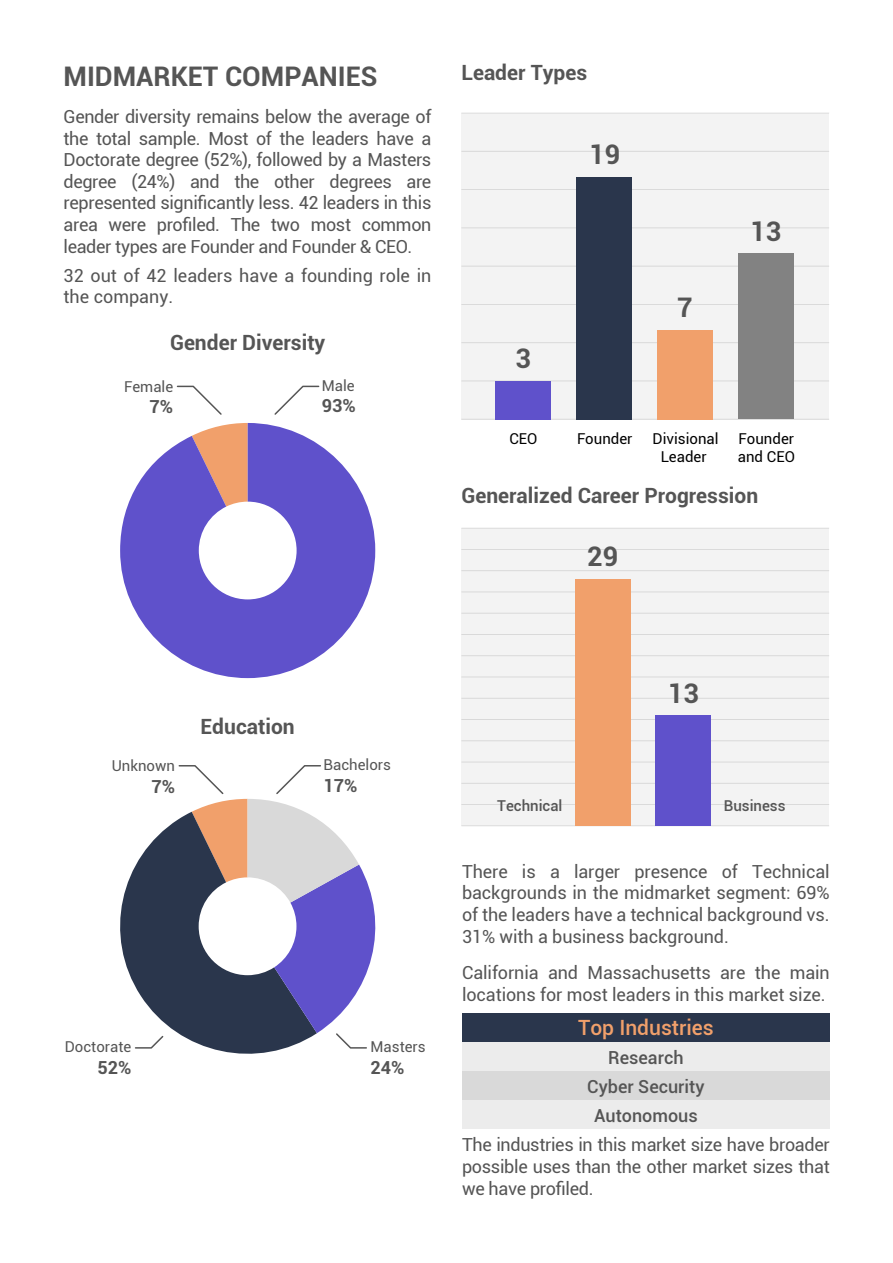
<style>
.page{position:relative;width:893px;height:1263px;background:#fff}
.page>*{position:absolute;margin:0;border:0;box-sizing:border-box;transform-origin:0 0}
.t1{font:700 27px "Roboto";color:#555}
.t2{font:700 21px "Roboto";color:#555}
.t3{font:500 21px "Roboto";color:#f1a06b}
.t4{font:18px/21.6px "Roboto";letter-spacing:-.005em;color:#555;text-align:justify}
.t5{font:500 18px/29.1px "Roboto";color:#555;text-align:center}
.t6{font:700 18px "Roboto";color:#555}
.t7{font:15px "Roboto";color:#555}
.t8{font:15px/18px "Roboto";color:#000}
.t9{font:500 15px "Roboto";color:#555}
</style>
<div class="page">
<svg style="left:176px;top:385px;width:46px;height:30px"></svg>
<svg style="left:274px;top:385px;width:46px;height:30px"></svg>
<svg style="left:120px;top:423px;width:255px;height:255px;fill:#5f51cb"></svg>
<svg style="left:120px;top:819px;width:162px;height:235px;fill:#2a364c"></svg>
<svg style="left:134px;top:1034px;width:31px;height:15px"></svg>
<svg style="left:178px;top:765px;width:198px;height:284px"></svg>
<div style="left:461px;top:113px;width:368px;height:306px;background:#f3f3f3"></div>
<hr style="left:461px;top:419px;width:368px;height:1px;background:#6a6a6a">
<hr style="left:461px;top:381px;width:368px;height:1px;background:#6a6a6a">
<hr style="left:461px;top:342px;width:368px;height:1px;background:#6a6a6a">
<hr style="left:461px;top:304px;width:368px;height:1px;background:#6a6a6a">
<hr style="left:461px;top:266px;width:368px;height:1px;background:#6a6a6a">
<hr style="left:461px;top:227px;width:368px;height:1px;background:#6a6a6a">
<hr style="left:461px;top:189px;width:368px;height:1px;background:#6a6a6a">
<hr style="left:461px;top:151px;width:368px;height:1px;background:#6a6a6a">
<hr style="left:461px;top:113px;width:368px;height:1px;background:#6a6a6a">
<div style="left:576px;top:177px;width:56px;height:242px;background:#2a364c"></div>
<div style="left:657px;top:330px;width:56px;height:89px;background:#f1a06b"></div>
<div style="left:496px;top:381px;width:55px;height:38px;background:#5f51cb"></div>
<div style="left:738px;top:253px;width:55px;height:166px;background:#828282"></div>
<div style="left:462px;top:1013px;width:367px;height:29px;background:#2a364c"></div>
<div style="left:462px;top:1042px;width:367px;height:29px;background:#ececec"></div>
<div style="left:462px;top:1071px;width:367px;height:29px;background:#d9d9d9"></div>
<div style="left:462px;top:1100px;width:367px;height:28px;background:#ececec"></div>
<div style="left:461px;top:528px;width:368px;height:298px;background:#f3f3f3"></div>
<hr style="left:461px;top:825px;width:368px;height:1px;background:#6a6a6a">
<hr style="left:461px;top:804px;width:368px;height:1px;background:#6a6a6a">
<hr style="left:461px;top:783px;width:368px;height:1px;background:#6a6a6a">
<hr style="left:461px;top:762px;width:368px;height:1px;background:#6a6a6a">
<hr style="left:461px;top:719px;width:368px;height:1px;background:#6a6a6a">
<hr style="left:461px;top:677px;width:368px;height:1px;background:#6a6a6a">
<hr style="left:461px;top:634px;width:368px;height:1px;background:#6a6a6a">
<hr style="left:461px;top:613px;width:368px;height:1px;background:#6a6a6a">
<hr style="left:461px;top:591px;width:368px;height:1px;background:#6a6a6a">
<hr style="left:461px;top:570px;width:368px;height:1px;background:#6a6a6a">
<hr style="left:461px;top:549px;width:368px;height:1px;background:#6a6a6a">
<hr style="left:461px;top:655px;width:368px;height:1px;background:#6a6a6a">
<hr style="left:461px;top:698px;width:368px;height:1px;background:#6a6a6a">
<hr style="left:461px;top:740px;width:368px;height:1px;background:#6a6a6a">
<hr style="left:461px;top:528px;width:368px;height:1px;background:#6a6a6a">
<div style="left:656px;top:715px;width:55px;height:111px;background:#5f51cb"></div>
<div style="left:575px;top:579px;width:55px;height:247px;background:#f1a06b"></div>
<h1 class="t1" style="left:64px;top:58px;width:315px">MIDMARKET COMPANIES</h1>
<p class="t4" style="left:64px;top:105px;width:369px">Gender diversity remains below the average of the total sample. Most of the leaders have a Doctorate degree (52%), followed by a Masters degree (24%) and the other degrees are represented significantly less. 42 leaders in this area were profiled. The two most common leader types are Founder and Founder &amp; CEO.</p>
<p class="t4" style="left:64px;top:264px;width:369px">32 out of 42 leaders have a founding role in the company.</p>
<p class="t2" style="left:170px;top:328px;width:157px">Gender Diversity</p>
<p class="t7" style="left:124px;top:376px;width:51px">Female</p>
<p class="t6" style="left:150px;top:394px;width:25px">7%</p>
<p class="t7" style="left:322px;top:375px;width:34px">Male</p>
<p class="t6" style="left:322px;top:393px;width:35px">93%</p>
<p class="t2" style="left:461px;top:58px;width:127px">Leader Types</p>
<h1 class="t1" style="left:516px;top:339px;width:17px">3</h1>
<p class="t8" style="left:509px;top:429px;width:30px">CEO</p>
<h1 class="t1" style="left:589px;top:135px;width:32px">19</h1>
<h1 class="t1" style="left:677px;top:288px;width:17px">7</h1>
<h1 class="t1" style="left:750px;top:212px;width:32px">13</h1>
<p class="t8" style="left:577px;top:429px;width:57px">Founder</p>
<p class="t8" style="left:653px;top:429px;width:67px;text-align:center">Divisional<br>Leader</p>
<p class="t8" style="left:738px;top:429px;width:59px">Founder and CEO</p>
<p class="t2" style="left:461px;top:481px;width:298px">Generalized Career Progression</p>
<h1 class="t1" style="left:587px;top:538px;width:32px">29</h1>
<p class="t7" style="left:112px;top:755px;width:65px">Unknown</p>
<p class="t6" style="left:151px;top:773px;width:25px">7%</p>
<p class="t2" style="left:201px;top:712px;width:96px">Education</p>
<p class="t7" style="left:324px;top:754px;width:69px">Bachelors</p>
<p class="t6" style="left:324px;top:773px;width:35px">17%</p>
<p class="t7" style="left:65px;top:1036px;width:68px">Doctorate</p>
<p class="t6" style="left:97px;top:1054px;width:35px">52%</p>
<p class="t7" style="left:371px;top:1036px;width:57px">Masters</p>
<p class="t6" style="left:371px;top:1054px;width:35px">24%</p>
<h1 class="t1" style="left:668px;top:674px;width:32px">13</h1>
<p class="t9" style="left:497px;top:795px;width:67px">Technical</p>
<p class="t9" style="left:724px;top:795px;width:63px">Business</p>
<p class="t4" style="left:462px;top:860px;width:369px">There is a larger presence of Technical backgrounds in the midmarket segment: 69% of the leaders have a technical background vs.<br>31% with a business background.</p>
<p class="t4" style="left:462px;top:961px;width:369px">California and Massachusetts are the main locations for most leaders in this market size.</p>
<p class="t3" style="left:578px;top:1013px;width:137px">Top Industries</p>
<p class="t5" style="left:587px;top:1042px;width:119px">Research<br>Cyber Security<br>Autonomous</p>
<p class="t4" style="left:462px;top:1133px;width:369px">The industries in this market size have broader possible uses than the other market sizes that we have profiled.</p>
</div>
